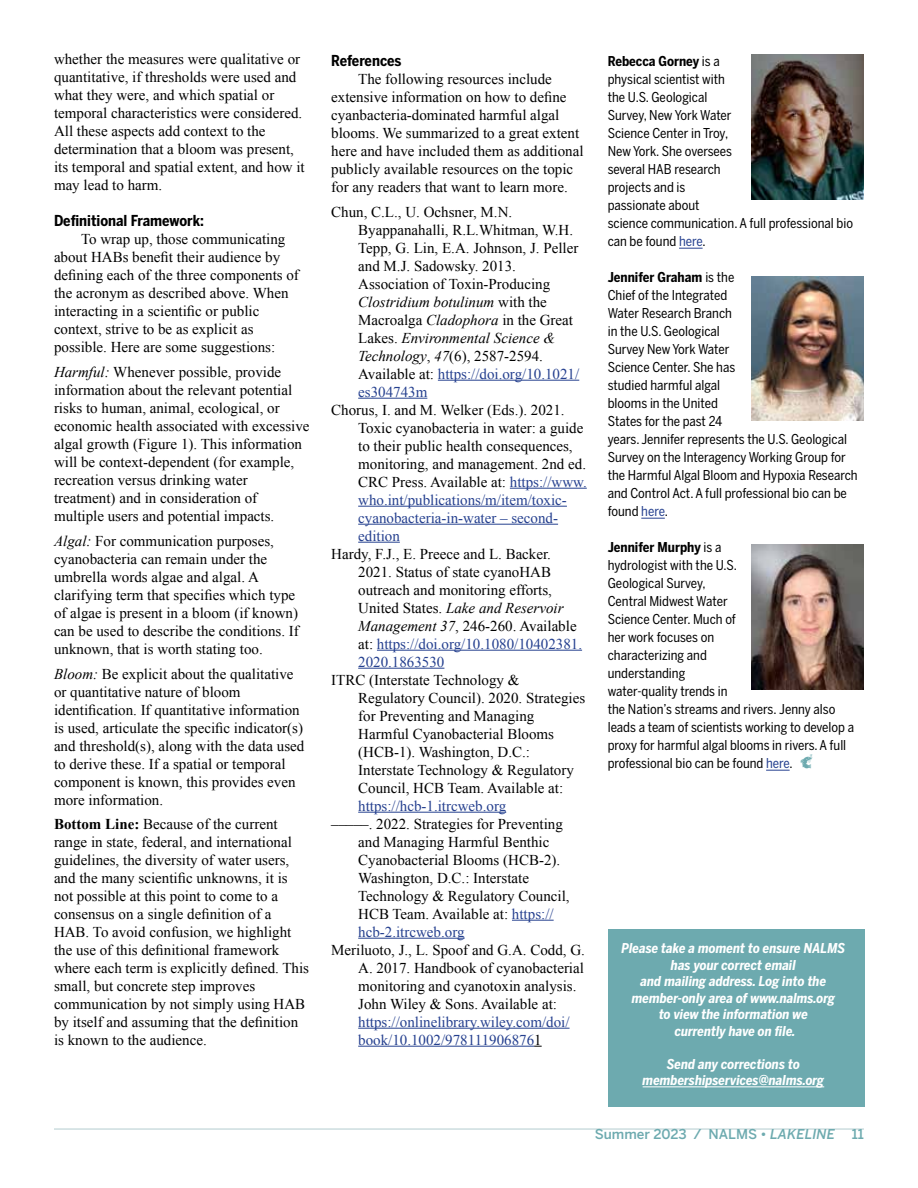
<style>
.page{position:relative;width:918px;height:1188px;background:#fff}
.page>*{position:absolute;margin:0;border:0;box-sizing:border-box;transform-origin:0 0}
.t1{font:15px/18px "Times New Roman";color:#000}
.t2{font:15px/18px "Times New Roman";color:#25408f}
.t3{font:700 15px "Benton Sans Cond";color:#000}
.t4{font:13.5px/18px "Benton Sans Cond";color:#000}
.t5{font:italic 700 13.5px/16.5px "Benton Sans Cond";color:#fff;text-align:center}
.t6{font:500 13.5px "Benton Sans";color:#6daaaf}
.s1{font-style:italic}
.s2{font-weight:700}
.s3{color:#25408f}
.s4{color:#000}
.s5{font-family:"Critter";font-size:16.5px;color:#6daaaf}
</style>
<div class="page">
<hr style="left:54px;top:1128px;width:810px;height:2px;background:#ccdddf">
<hr style="left:438px;top:380px;width:141px;height:1px;background:#25408f">
<hr style="left:358px;top:398px;width:69px;height:1px;background:#25408f">
<hr style="left:510px;top:488px;width:77px;height:1px;background:#25408f">
<hr style="left:358px;top:506px;width:209px;height:1px;background:#25408f">
<hr style="left:358px;top:524px;width:200px;height:1px;background:#25408f">
<hr style="left:358px;top:542px;width:42px;height:1px;background:#25408f">
<hr style="left:377px;top:650px;width:205px;height:1px;background:#25408f">
<hr style="left:358px;top:668px;width:86px;height:1px;background:#25408f">
<hr style="left:358px;top:812px;width:148px;height:1px;background:#25408f">
<hr style="left:512px;top:920px;width:42px;height:1px;background:#25408f">
<hr style="left:358px;top:938px;width:107px;height:1px;background:#25408f">
<hr style="left:358px;top:1028px;width:212px;height:1px;background:#25408f">
<hr style="left:358px;top:1046px;width:176px;height:1px;background:#25408f">
<svg style="left:679px;top:248px;width:24px;height:1px"></svg>
<svg style="left:641px;top:518px;width:24px;height:1px"></svg>
<svg style="left:766px;top:770px;width:24px;height:1px"></svg>
<img style="left:752px;top:54px;width:111px;height:146px">
<img style="left:752px;top:276px;width:111px;height:144px">
<img style="left:752px;top:544px;width:111px;height:146px">
<div style="left:608px;top:929px;width:256px;height:178px;background:#6daaaf"></div>
<hr style="left:643px;top:1087px;width:181px;height:1px;background:#fff">
<p class="t1" style="left:54px;top:50px;width:252px">whether the measures were qualitative or quantitative, if thresholds were used and what they were, and which spatial or temporal characteristics were considered.<br>All these aspects add context to the determination that a bloom was present, its temporal and spatial extent, and how it may lead to harm.</p>
<p class="t3" style="left:54px;top:212px;width:151px">Definitional Framework:</p>
<p class="t1" style="left:54px;top:230px;width:246px;text-indent:27px">To wrap up, those communicating about HABs benefit their audience by defining each of the three components of the acronym as described above. When interacting in a scientific or public context, strive to be as explicit as possible. Here are some suggestions:</p>
<p class="t1" style="left:54px;top:363px;width:257px"><span class="s1">Harmful:</span> Whenever possible, provide information about the relevant potential risks to human, animal, ecological, or economic health associated with excessive algal growth (Figure 1). This information will be context-dependent (for example, recreation versus drinking water treatment) and in consideration of multiple users and potential impacts.</p>
<p class="t1" style="left:54px;top:532px;width:246px"><span class="s1">Algal:</span> For communication purposes, cyanobacteria can remain under the umbrella words algae and algal. A clarifying term that specifies which type of algae is present in a bloom (if known) can be used to describe the conditions. If unknown, that is worth stating too.</p>
<p class="t1" style="left:54px;top:664px;width:252px"><span class="s1">Bloom:</span> Be explicit about the qualitative or quantitative nature of bloom identification. If quantitative information is used, articulate the specific indicator(s) and threshold(s), along with the data used to derive these. If a spatial or temporal component is known, this provides even more information.</p>
<p class="t1" style="left:54px;top:815px;width:257px"><span class="s2">Bottom Line:</span> Because of the current range in state, federal, and international guidelines, the diversity of water users, and the many scientific unknowns, it is not possible at this point to come to a consensus on a single definition of a HAB. To avoid confusion, we highlight the use of this definitional framework where each term is explicitly defined. This small, but concrete step improves communication by not simply using HAB by itself and assuming that the definition is known to the audience.</p>
<p class="t3" style="left:331px;top:51px;width:72px">References</p>
<p class="t1" style="left:331px;top:70px;width:254px;text-indent:27px">The following resources include extensive information on how to define cyanbacteria-dominated harmful algal blooms. We summarized to a great extent here and have included them as additional publicly available resources on the topic for any readers that want to learn more.</p>
<p class="t1" style="left:358px;top:202px;width:223px;text-indent:-27px">Chun, C.L., U. Ochsner, M.N.<br>Byappanahalli, R.L.Whitman, W.H.<br>Tepp, G. Lin, E.A. Johnson, J. Peller and M.J. Sadowsky. 2013.<br>Association of Toxin-Producing<br><span class="s1">Clostridium botulinum</span> with the<br>Macroalga <span class="s1">Cladophora</span> in the Great<br>Lakes. <span class="s1">Environmental Science &amp;<br>Technology</span>, <span class="s1">47</span>(6), 2587-2594.<br>Available at: <span class="s3">https://doi.org/10.1021/ es304743m</span></p>
<p class="t1" style="left:358px;top:400px;width:230px;text-indent:-27px">Chorus, I. and M. Welker (Eds.). 2021.<br>Toxic cyanobacteria in water: a guide to their public health consequences, monitoring, and management. 2nd ed.<br>CRC Press. Available at: <span class="s3">https://www. who.int/publications/m/item/toxic&shy;cyanobacteria-in-water – second&shy;edition</span></p>
<p class="t1" style="left:358px;top:544px;width:225px;text-indent:-27px">Hardy, F.J., E. Preece and L. Backer.<br>2021. Status of state cyanoHAB outreach and monitoring efforts,<br>United States. <span class="s1">Lake and Reservoir<br>Management 37</span>, 246-260. Available at: <span class="s3">https://doi.org/10.1080/10402381.<br>2020.1863530</span></p>
<p class="t1" style="left:358px;top:670px;width:229px;text-indent:-27px">ITRC (Interstate Technology &amp;<br>Regulatory Council). 2020. Strategies for Preventing and Managing<br>Harmful Cyanobacterial Blooms (HCB-1). Washington, D.C.:<br>Interstate Technology &amp; Regulatory<br>Council, HCB Team. Available at:</p>
<p class="t2" style="left:358px;top:796px;width:150px">https://hcb-1.itrcweb.org</p>
<p class="t1" style="left:358px;top:814px;width:213px;text-indent:-27px">–––––. 2022. Strategies for Preventing and Managing Harmful Benthic<br>Cyanobacterial Blooms (HCB-2).<br>Washington, D.C.: Interstate<br>Technology &amp; Regulatory Council,<br>HCB Team. Available at: <span class="s3">https:// hcb-2.itrcweb.org</span></p>
<p class="t1" style="left:358px;top:940px;width:228px;text-indent:-27px">Meriluoto, J., L. Spoof and G.A. Codd, G.<br>A. 2017. Handbook of cyanobacterial monitoring and cyanotoxin analysis.<br>John Wiley &amp; Sons. Available at:</p>
<p class="t2" style="left:358px;top:1012px;width:213px">https://onlinelibrary.wiley.com/doi/ book/10.1002/978111906876<span class="s4">1</span></p>
<p class="t4" style="left:608px;top:52px;width:247px"><span class="s2">Rebecca Gorney</span> is a<br>physical scientist with<br>the U.S. Geological<br>Survey, New York Water<br>Science Center in Troy,<br>New York. She oversees<br>several HAB research<br>projects and is<br>passionate about<br>science communication. A full professional bio can be found <span class="s3">here</span>.</p>
<p class="t4" style="left:608px;top:268px;width:251px"><span class="s2">Jennifer Graham</span> is the<br>Chief of the Integrated<br>Water Research Branch<br>in the U.S. Geological<br>Survey New York Water<br>Science Center. She has<br>studied harmful algal<br>blooms in the United<br>States for the past 24<br>years. Jennifer represents the U.S. Geological<br>Survey on the Interagency Working Group for the Harmful Algal Bloom and Hypoxia Research and Control Act. A full professional bio can be found <span class="s3">here</span>.</p>
<p class="t4" style="left:608px;top:538px;width:248px"><span class="s2">Jennifer Murphy</span> is a<br>hydrologist with the U.S.<br>Geological Survey,<br>Central Midwest Water<br>Science Center. Much of<br>her work focuses on<br>characterizing and<br>understanding<br>water-quality trends in<br>the Nation’s streams and rivers. Jenny also leads a team of scientists working to develop a proxy for harmful algal blooms in rivers. A full professional bio can be found <span class="s3">here</span>. <span class="s5">c</span></p>
<p class="t5" style="left:622px;top:940px;width:225px">Please take a moment to ensure NALMS has your correct email<br>and mailing address. Log into the member-only area of www.nalms.org<br>to view the information we<br>currently have on file.</p>
<p class="t5" style="left:643px;top:1055px;width:183px">Send any corrections to membershipservices@nalms.org</p>
<p class="t6" style="left:595px;top:1126px;width:242px">Summer 2023 / NALMS • <span class="s1">LAKELINE</span></p>
<p class="t6" style="left:852px;top:1126px;width:14px">11</p>
</div>
